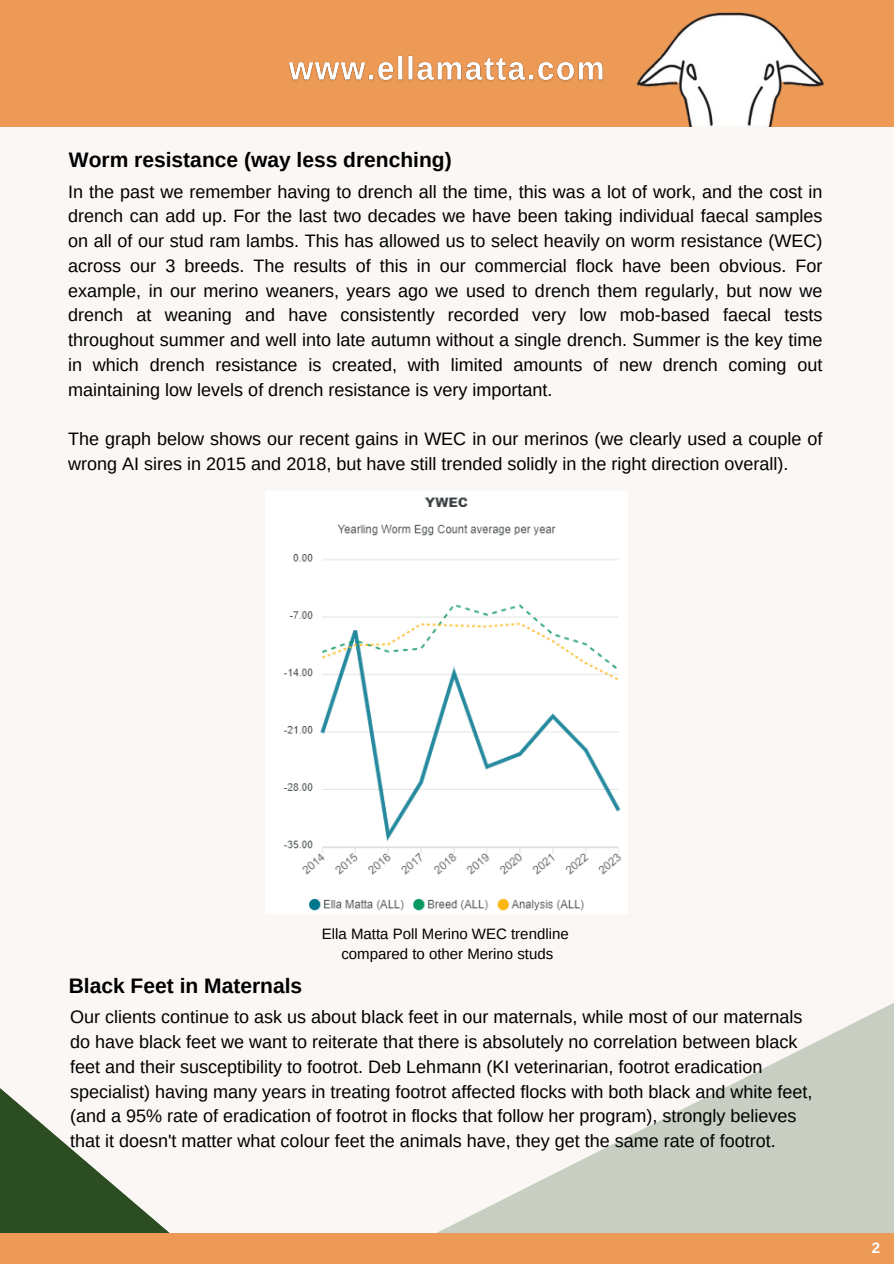
<style>
.page{position:relative;width:894px;height:1264px;background:#fff}
.page>*{position:absolute;margin:0;border:0;box-sizing:border-box;transform-origin:0 0}
.t1{font:700 21px "Arimo";color:#000}
.t2{font:18px/24.8px "Arimo";color:#000}
.t3{font:15px "Arimo";color:#000}
.t4{font:700 15px "Arimo";color:#fff}
</style>
<div class="page">
<div style="left:0;top:0;width:893px;height:1263px;background:#faf7f5"></div>
<svg style="left:0;top:1088px;width:54px;height:144px;fill:#2c4d22"></svg>
<svg style="left:54px;top:1003px;width:839px;height:229px"></svg>
<div style="left:0;top:1232px;width:893px;height:31px;background:#ed9a56"></div>
<div style="left:0;top:0;width:893px;height:127px;background:#ed9a56"></div>
<img style="left:636px;top:12px;width:188px;height:115px">
<img style="left:288px;top:55px;width:315px;height:27px">
<img style="left:283px;top:497px;width:338px;height:414px">
<h3 class="t1" style="left:69px;top:147px;width:384px">Worm resistance (way less drenching)</h3>
<h2 class="t2" style="left:68px;top:179px;width:755px;text-align:justify">In the past we remember having to drench all the time, this was a lot of work, and the cost in drench can add up. For the last two decades we have been taking individual faecal samples on all of our stud ram lambs. This has allowed us to select heavily on worm resistance (WEC) across our 3 breeds. The results of this in our commercial flock have been obvious. For example, in our merino weaners, years ago we used to drench them regularly, but now we drench at weaning and have consistently recorded very low mob-based faecal tests throughout summer and well into late autumn without a single drench. Summer is the key time in which drench resistance is created, with limited amounts of new drench coming out maintaining low levels of drench resistance is very important.</h2>
<h3 class="t2" style="left:68px;top:426px;width:755px">The graph below shows our recent gains in WEC in our merinos (we clearly used a couple of wrong AI sires in 2015 and 2018, but have still trended solidly in the right direction overall).</h3>
<h3 class="t1" style="left:69px;top:974px;width:235px">Black Feet in Maternals</h3>
<p class="t3" style="left:322px;top:925px;width:248px">Ella Matta Poll Merino WEC trendline</p>
<p class="t3" style="left:341px;top:945px;width:213px">compared to other Merino studs</p>
<h2 class="t2" style="left:70px;top:1004px;width:743px">Our clients continue to ask us about black feet in our maternals, while most of our maternals do have black feet we want to reiterate that there is absolutely no correlation between black feet and their susceptibility to footrot. Deb Lehmann (KI veterinarian, footrot eradication specialist) having many years in treating footrot affected flocks with both black and white feet, (and a 95% rate of eradication of footrot in flocks that follow her program), strongly believes that it doesn't matter what colour feet the animals have, they get the same rate of footrot.</h2>
<p class="t4" style="left:871px;top:1239px;width:10px">2</p>
</div>
